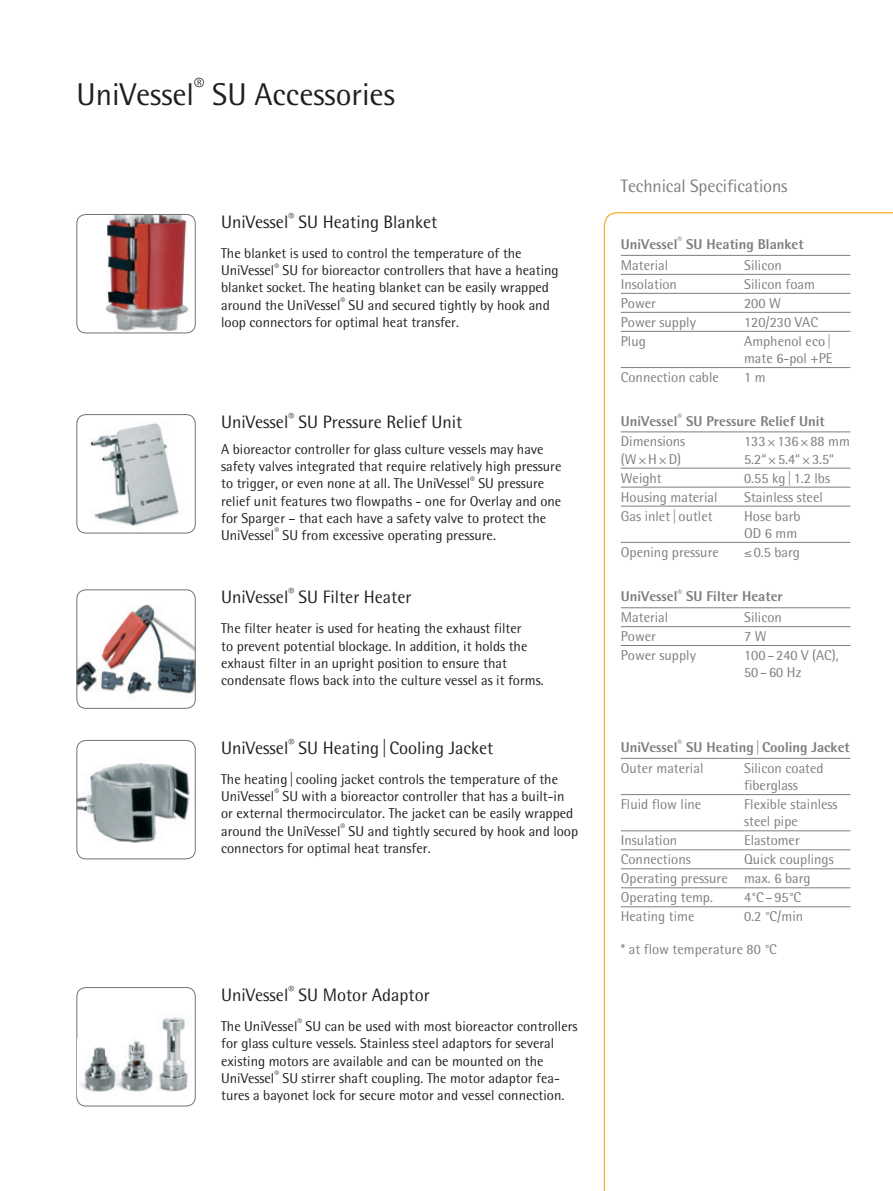
<style>
.page{position:relative;width:893px;height:1191px;background:#fff}
.page>*{position:absolute;margin:0;border:0;box-sizing:border-box;transform-origin:0 0}
.t1{font:31.5px "Sartorius Rotis Sans";color:#231f20}
.t2{font:18px "Sartorius Rotis Sans";color:#231f20}
.t3{font:18px "Sartorius Rotis Sans";letter-spacing:-.005em;color:#7c7e81}
.t4{font:14.25px/17.2px "Sartorius Rotis Sans";color:#231f20}
.t5{font:14.25px/17.2px "Sartorius Rotis Sans";color:#7c7e81}
.t6{font:800 14.25px/20.9px "Sartorius Rotis Sans";color:#7c7e81}
.s1{font-weight:400}
</style>
<div class="page">
<svg style="left:603px;top:212px;width:290px;height:979px"></svg>
<hr style="left:621px;top:758px;width:123px;height:1px;background:#7c7e81">
<hr style="left:744px;top:758px;width:106px;height:1px;background:#7c7e81">
<hr style="left:621px;top:794px;width:123px;height:1px;background:#7c7e81">
<hr style="left:744px;top:794px;width:106px;height:1px;background:#7c7e81">
<hr style="left:621px;top:830px;width:123px;height:1px;background:#7c7e81">
<hr style="left:744px;top:830px;width:106px;height:1px;background:#7c7e81">
<hr style="left:621px;top:849px;width:123px;height:1px;background:#7c7e81">
<hr style="left:744px;top:849px;width:106px;height:1px;background:#7c7e81">
<hr style="left:621px;top:868px;width:123px;height:1px;background:#7c7e81">
<hr style="left:744px;top:868px;width:106px;height:1px;background:#7c7e81">
<hr style="left:621px;top:887px;width:123px;height:1px;background:#7c7e81">
<hr style="left:744px;top:887px;width:106px;height:1px;background:#7c7e81">
<hr style="left:621px;top:906px;width:123px;height:1px;background:#7c7e81">
<hr style="left:744px;top:906px;width:106px;height:1px;background:#7c7e81">
<img style="left:77px;top:740px;width:119px;height:119px">
<div style="left:77px;top:740px;width:119px;height:119px;border:1px solid #717275;border-radius:9px"></div>
<img style="left:159px;top:1017px;width:37px;height:89px">
<div style="left:77px;top:987px;width:119px;height:119px;border:1px solid #717275;border-radius:9px"></div>
<img style="left:78px;top:1038px;width:30px;height:58px">
<img style="left:108px;top:1041px;width:45px;height:51px">
<hr style="left:621px;top:255px;width:123px;height:1px;background:#7c7e81">
<hr style="left:744px;top:255px;width:106px;height:1px;background:#7c7e81">
<hr style="left:621px;top:274px;width:123px;height:1px;background:#7c7e81">
<hr style="left:744px;top:274px;width:106px;height:1px;background:#7c7e81">
<hr style="left:621px;top:293px;width:123px;height:1px;background:#7c7e81">
<hr style="left:744px;top:293px;width:106px;height:1px;background:#7c7e81">
<hr style="left:621px;top:312px;width:123px;height:1px;background:#7c7e81">
<hr style="left:744px;top:312px;width:106px;height:1px;background:#7c7e81">
<hr style="left:621px;top:331px;width:123px;height:1px;background:#7c7e81">
<hr style="left:744px;top:331px;width:106px;height:1px;background:#7c7e81">
<hr style="left:621px;top:367px;width:123px;height:1px;background:#7c7e81">
<hr style="left:744px;top:367px;width:106px;height:1px;background:#7c7e81">
<hr style="left:621px;top:431px;width:123px;height:1px;background:#7c7e81">
<hr style="left:744px;top:431px;width:106px;height:1px;background:#7c7e81">
<hr style="left:621px;top:468px;width:123px;height:1px;background:#7c7e81">
<hr style="left:744px;top:468px;width:106px;height:1px;background:#7c7e81">
<hr style="left:621px;top:487px;width:123px;height:1px;background:#7c7e81">
<hr style="left:744px;top:487px;width:106px;height:1px;background:#7c7e81">
<hr style="left:621px;top:506px;width:123px;height:1px;background:#7c7e81">
<hr style="left:744px;top:506px;width:106px;height:1px;background:#7c7e81">
<hr style="left:621px;top:542px;width:123px;height:1px;background:#7c7e81">
<hr style="left:744px;top:542px;width:106px;height:1px;background:#7c7e81">
<hr style="left:621px;top:607px;width:123px;height:1px;background:#7c7e81">
<hr style="left:744px;top:607px;width:106px;height:1px;background:#7c7e81">
<hr style="left:621px;top:626px;width:123px;height:1px;background:#7c7e81">
<hr style="left:744px;top:626px;width:106px;height:1px;background:#7c7e81">
<hr style="left:621px;top:645px;width:123px;height:1px;background:#7c7e81">
<hr style="left:744px;top:645px;width:106px;height:1px;background:#7c7e81">
<img style="left:80px;top:214px;width:116px;height:119px">
<div style="left:77px;top:214px;width:119px;height:119px;border:1px solid #717275;border-radius:9px"></div>
<img style="left:82px;top:414px;width:97px;height:119px">
<div style="left:77px;top:414px;width:119px;height:119px;border:1px solid #717275;border-radius:9px"></div>
<img style="left:77px;top:590px;width:119px;height:118px">
<div style="left:77px;top:589px;width:119px;height:119px;border:1px solid #717275;border-radius:9px"></div>
<svg style="left:639px;top:457px;width:7px;height:7px"></svg>
<svg style="left:660px;top:457px;width:6px;height:7px"></svg>
<svg style="left:768px;top:440px;width:7px;height:6px"></svg>
<svg style="left:801px;top:440px;width:7px;height:6px"></svg>
<svg style="left:769px;top:457px;width:6px;height:7px"></svg>
<svg style="left:803px;top:457px;width:6px;height:7px"></svg>
<svg style="left:745px;top:551px;width:6px;height:6px"></svg>
<h1 class="t1" style="left:77px;top:76px;width:320px">UniVessel<sup>®</sup> SU Accessories</h1>
<p class="t2" style="left:221px;top:211px;width:218px">UniVessel<sup>®</sup> SU Heating Blanket</p>
<p class="t4" style="left:221px;top:244px;width:339px">The blanket is used to control the temperature of the UniVessel<sup>®</sup> SU for bioreactor controllers that have a heating blanket socket. The heating blanket can be easily wrapped around the UniVessel<sup>®</sup> SU and secured tightly by hook and loop connectors for optimal heat transfer.</p>
<p class="t2" style="left:221px;top:411px;width:243px">UniVessel<sup>®</sup> SU Pressure Relief Unit</p>
<p class="t4" style="left:221px;top:440px;width:342px">A bioreactor controller for glass culture vessels may have safety valves integrated that require relatively high pressure to trigger, or even none at all. The UniVessel<sup>®</sup> SU pressure relief unit features two flowpaths - one for Overlay and one for Sparger – that each have a safety valve to protect the UniVessel<sup>®</sup> SU from excessive operating pressure.</p>
<p class="t2" style="left:221px;top:586px;width:192px">UniVessel<sup>®</sup> SU Filter Heater</p>
<p class="t4" style="left:221px;top:620px;width:324px">The filter heater is used for heating the exhaust filter<br>to prevent potential blockage. In addition, it holds the exhaust filter in an upright position to ensure that condensate flows back into the culture vessel as it forms.</p>
<p class="t2" style="left:221px;top:737px;width:274px">UniVessel<sup>®</sup> SU Heating|Cooling Jacket</p>
<p class="t4" style="left:221px;top:770px;width:359px">The heating| cooling jacket controls the temperature of the UniVessel<sup>®</sup> SU with a bioreactor controller that has a built-in or external thermocirculator. The jacket can be easily wrapped around the UniVessel<sup>®</sup> SU and tightly secured by hook and loop connectors for optimal heat transfer.</p>
<p class="t2" style="left:221px;top:984px;width:210px">UniVessel<sup>®</sup> SU Motor Adaptor</p>
<p class="t4" style="left:221px;top:1017px;width:358px">The UniVessel<sup>®</sup> SU can be used with most bioreactor controllers for glass culture vessels. Stainless steel adaptors for several existing motors are available and can be mounted on the UniVessel<sup>®</sup> SU stirrer shaft coupling. The motor adaptor fea&shy;tures a bayonet lock for secure motor and vessel connection.</p>
<p class="t3" style="left:621px;top:176px;width:168px">Technical Specifications</p>
<p class="t6" style="left:621px;top:233px;width:184px">UniVessel<sup>®</sup> SU Heating Blanket<br><span class="s1">Material</span></p>
<p class="t5" style="left:744px;top:256px;width:39px">Silicon</p>
<p class="t5" style="left:621px;top:275px;width:58px">Insolation</p>
<p class="t5" style="left:744px;top:275px;width:72px">Silicon foam</p>
<p class="t5" style="left:621px;top:294px;width:37px">Power</p>
<p class="t5" style="left:744px;top:294px;width:38px">200 W</p>
<p class="t5" style="left:621px;top:313px;width:77px">Power supply</p>
<p class="t5" style="left:744px;top:313px;width:75px">120/230 VAC</p>
<p class="t5" style="left:621px;top:332px;width:27px">Plug</p>
<p class="t5" style="left:744px;top:332px;width:90px">Amphenol eco| mate 6-pol +PE</p>
<p class="t5" style="left:621px;top:368px;width:100px">Connection cable</p>
<p class="t5" style="left:744px;top:368px;width:23px">1 m</p>
<p class="t6" style="left:621px;top:410px;width:205px">UniVessel<sup>®</sup> SU Pressure Relief Unit<br><span class="s1">Dimensions</span></p>
<p class="t5" style="left:621px;top:450px;width:62px">(W H D)</p>
<p class="t5" style="left:744px;top:433px;width:107px">133 136 88 mm<br>5.2“ 5.4“ 3.5“</p>
<p class="t5" style="left:621px;top:469px;width:43px">Weight</p>
<p class="t5" style="left:744px;top:469px;width:87px">0.55 kg|1.2 lbs</p>
<p class="t5" style="left:621px;top:488px;width:98px">Housing material</p>
<p class="t5" style="left:744px;top:488px;width:80px">Stainless steel</p>
<p class="t5" style="left:621px;top:507px;width:93px">Gas inlet|outlet</p>
<p class="t5" style="left:744px;top:507px;width:58px">Hose barb<br>OD 6 mm</p>
<p class="t5" style="left:621px;top:543px;width:100px">Opening pressure</p>
<p class="t5" style="left:754px;top:543px;width:48px">0.5 barg</p>
<p class="t6" style="left:621px;top:586px;width:164px">UniVessel<sup>®</sup> SU Filter Heater<br><span class="s1">Material</span></p>
<p class="t5" style="left:744px;top:609px;width:39px">Silicon</p>
<p class="t5" style="left:621px;top:627px;width:37px">Power</p>
<p class="t5" style="left:744px;top:627px;width:24px">7 W</p>
<p class="t5" style="left:621px;top:646px;width:77px">Power supply</p>
<p class="t5" style="left:744px;top:646px;width:96px">100–240 V (AC),<br>50–60 Hz</p>
<p class="t6" style="left:621px;top:736px;width:230px">UniVessel<sup>®</sup> SU Heating|Cooling Jacket<br><span class="s1">Outer material</span></p>
<p class="t5" style="left:744px;top:759px;width:81px">Silicon coated fiberglass</p>
<p class="t5" style="left:621px;top:795px;width:82px">Fluid flow line</p>
<p class="t5" style="left:744px;top:795px;width:95px">Flexible stainless steel pipe</p>
<p class="t5" style="left:621px;top:832px;width:58px">Insulation</p>
<p class="t5" style="left:744px;top:832px;width:57px">Elastomer</p>
<p class="t5" style="left:621px;top:850px;width:71px">Connections</p>
<p class="t5" style="left:621px;top:850px;width:214px;line-height:19px;text-indent:123px">Quick couplings<br>Operating pressure max. 6 barg<br>Operating temp.</p>
<p class="t5" style="left:744px;top:888px;width:58px">4°C–95°C</p>
<p class="t5" style="left:621px;top:907px;width:75px">Heating time</p>
<p class="t5" style="left:744px;top:907px;width:61px">0.2 °C/min</p>
<p class="t5" style="left:621px;top:940px;width:157px">* at flow temperature 80 °C</p>
</div>
